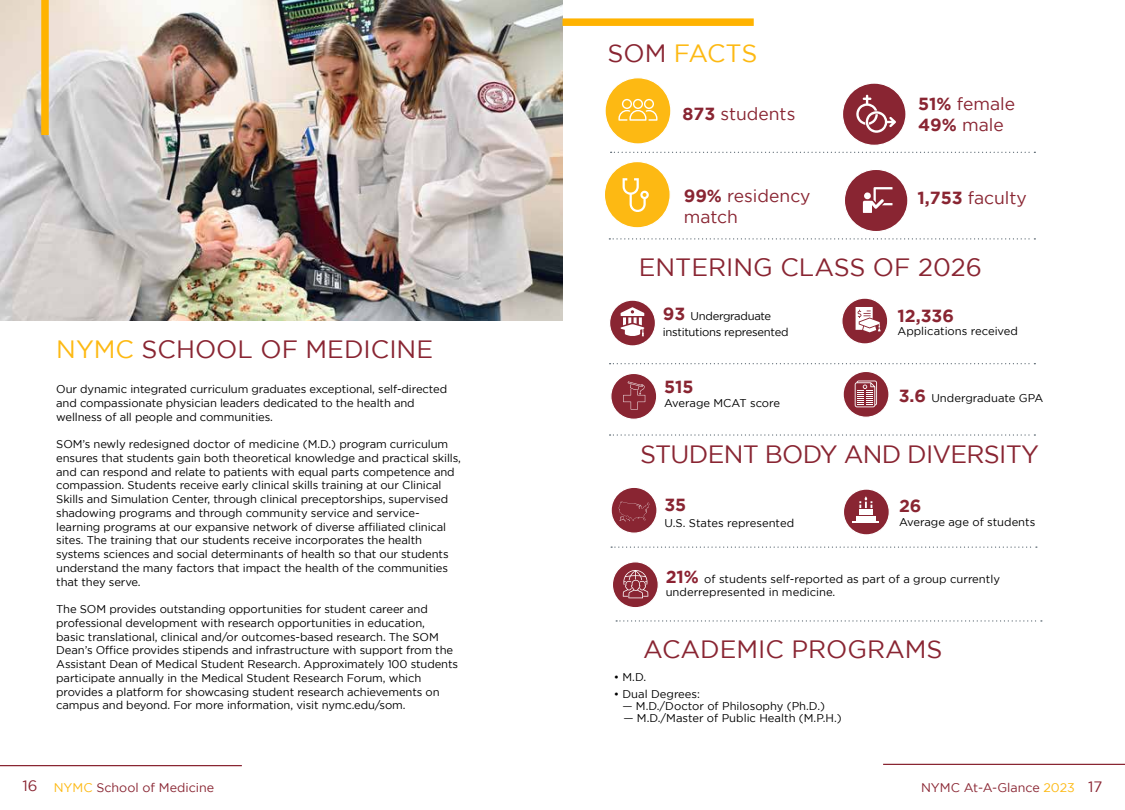
<style>
.page{position:relative;width:1125px;height:810px;background:#fff}
.page>*{position:absolute;margin:0;border:0;box-sizing:border-box;transform-origin:0 0}
.t1{font:25px "Gotham";color:#892532}
.t2{font:25px "Gotham";letter-spacing:-.03em;color:#892532}
.t3{font:25px "Gotham";letter-spacing:-.01em;color:#fdb913}
.t4{font:17.5px/21px "Gotham";color:#892532}
.t5{font:700 17.5px "Gotham";color:#892532}
.t6{font:12.5px "Gotham";color:#892532}
.t7{font:11.25px/13.8px "Gotham";letter-spacing:-.01em;color:#000}
.s1{color:#892532}
.s2{font-weight:700}
.s3{color:#fdb913}
.s4{font-weight:700;font-size:17.5px;color:#892532}
.s5{font-weight:700;font-size:17.5px;color:#8c2232}
.s6{font-size:15px}
</style>
<div class="page">
<hr style="left:0;top:765px;width:242px;height:1px;background:#892532">
<hr style="left:883px;top:764px;width:242px;height:1px;background:#892532">
<img style="left:0;top:0;width:562px;height:321px">
<div style="left:41px;top:0;width:8px;height:135px;background:#ffb300"></div>
<div style="left:605px;top:78px;width:66px;height:66px;background:#fdb913;border-radius:50%"></div>
<div style="left:604px;top:77px;width:68px;height:68px;border:1px solid #fff;border-radius:50%"></div>
<svg style="left:618px;top:99px;width:40px;height:22px"></svg>
<div style="left:842px;top:83px;width:64px;height:62px;background:#892532;border-radius:50%"></div>
<div style="left:842px;top:82px;width:65px;height:64px;border:1px solid #fff;border-radius:50%"></div>
<div style="left:562px;top:18px;width:192px;height:8px;background:#ffb300"></div>
<div style="left:604px;top:162px;width:66px;height:66px;background:#fdb913;border-radius:50%"></div>
<div style="left:604px;top:161px;width:67px;height:67px;border:1px solid #fff;border-radius:50%"></div>
<div style="left:610px;top:300px;width:45px;height:46px;background:#892532;border-radius:50%"></div>
<div style="left:609px;top:300px;width:47px;height:47px;border:1px solid #fff;border-radius:50%"></div>
<svg style="left:620px;top:307px;width:24px;height:29px"></svg>
<svg style="left:611px;top:152px;width:424px;height:1px"></svg>
<svg style="left:609px;top:238px;width:426px;height:2px"></svg>
<svg style="left:610px;top:363px;width:425px;height:1px"></svg>
<svg style="left:610px;top:434px;width:425px;height:2px"></svg>
<svg style="left:856px;top:95px;width:40px;height:38px"></svg>
<svg style="left:623px;top:178px;width:26px;height:34px"></svg>
<div style="left:842px;top:298px;width:46px;height:46px;background:#892532;border-radius:50%"></div>
<div style="left:841px;top:297px;width:47px;height:48px;border:1px solid #fff;border-radius:50%"></div>
<svg style="left:856px;top:307px;width:25px;height:25px"></svg>
<div style="left:611px;top:373px;width:46px;height:46px;background:#892532;border-radius:50%"></div>
<div style="left:610px;top:373px;width:47px;height:47px;border:1px solid #fff;border-radius:50%"></div>
<svg style="left:843px;top:371px;width:46px;height:46px"></svg>
<div style="left:842px;top:371px;width:48px;height:47px;border:1px solid #fff;border-radius:50%"></div>
<div style="left:611px;top:487px;width:46px;height:46px;background:#892532;border-radius:50%"></div>
<div style="left:611px;top:487px;width:47px;height:47px;border:1px solid #fff;border-radius:50%"></div>
<svg style="left:611px;top:547px;width:426px;height:1px"></svg>
<svg style="left:616px;top:620px;width:426px;height:2px"></svg>
<div style="left:843px;top:489px;width:46px;height:46px;background:#892532;border-radius:50%"></div>
<div style="left:843px;top:488px;width:47px;height:48px;border:1px solid #fff;border-radius:50%"></div>
<div style="left:612px;top:562px;width:46px;height:46px;background:#892532;border-radius:50%"></div>
<div style="left:612px;top:561px;width:47px;height:47px;border:1px solid #fff;border-radius:50%"></div>
<svg style="left:855px;top:381px;width:22px;height:26px"></svg>
<svg style="left:623px;top:381px;width:22px;height:29px"></svg>
<svg style="left:619px;top:502px;width:31px;height:19px"></svg>
<svg style="left:623px;top:570px;width:25px;height:28px"></svg>
<hr style="left:852px;top:521px;width:27px;height:2px;background:#fff">
<div style="left:859px;top:510px;width:14px;height:5px;background:#fff"></div>
<div style="left:856px;top:516px;width:20px;height:5px;background:#fff"></div>
<svg style="left:859px;top:496px;width:13px;height:12px"></svg>
<div style="left:844px;top:169px;width:64px;height:63px;background:#892532;border-radius:50%"></div>
<div style="left:844px;top:169px;width:65px;height:63px;border:1px solid #fff;border-radius:50%"></div>
<svg style="left:863px;top:187px;width:30px;height:26px"></svg>
<h1 class="t3" style="left:608px;top:39px;width:151px"><span class="s1">SOM</span> FACTS</h1>
<h2 class="t4" style="left:682px;top:103px;width:114px"><span class="s2">873</span> students</h2>
<h2 class="t4" style="left:918px;top:93px;width:99px"><span class="s2">51%</span> female<br><span class="s2">49%</span> male</h2>
<h2 class="t4" style="left:684px;top:185px;width:128px"><span class="s2">99%</span> residency match</h2>
<h2 class="t4" style="left:918px;top:187px;width:111px"><span class="s2">1,753</span> faculty</h2>
<h1 class="t1" style="left:639px;top:254px;width:345px">ENTERING CLASS OF 2026</h1>
<h1 class="t1" style="left:56px;top:336px;width:378px"><span class="s3">NYMC</span> SCHOOL OF MEDICINE</h1>
<p class="t7" style="left:56px;top:382px;width:392px">Our dynamic integrated curriculum graduates exceptional, self-directed and compassionate physician leaders dedicated to the health and wellness of all people and communities.</p>
<p class="t7" style="left:56px;top:437px;width:406px">SOM’s newly redesigned doctor of medicine (M.D.) program curriculum ensures that students gain both theoretical knowledge and practical skills, and can respond and relate to patients with equal parts competence and compassion. Students receive early clinical skills training at our Clinical Skills and Simulation Center, through clinical preceptorships, supervised shadowing programs and through community service and service&shy;learning programs at our expansive network of diverse affiliated clinical sites. The training that our students receive incorporates the health systems sciences and social determinants of health so that our students understand the many factors that impact the health of the communities that they serve.</p>
<p class="t7" style="left:56px;top:602px;width:403px">The SOM provides outstanding opportunities for student career and professional development with research opportunities in education,<br>basic translational, clinical and/or outcomes-based research. The SOM Dean’s Office provides stipends and infrastructure with support from the Assistant Dean of Medical Student Research. Approximately 100 students participate annually in the Medical Student Research Forum, which provides a platform for showcasing student research achievements on campus and beyond. For more information, visit nymc.edu/som.</p>
<p class="t7" style="left:663px;top:308px;width:127px;line-height:16.2px"><span class="s4">93</span> Undergraduate institutions represented</p>
<h2 class="t5" style="left:898px;top:305px;width:58px">12,336</h2>
<p class="t7" style="left:898px;top:324px;width:122px">Applications received</p>
<h2 class="t5" style="left:664px;top:377px;width:31px">515</h2>
<p class="t7" style="left:664px;top:396px;width:118px">Average MCAT score</p>
<p class="t7" style="left:899px;top:390px;width:146px"><span class="s4">3.6</span> Undergraduate GPA</p>
<h1 class="t2" style="left:640px;top:441px;width:400px">STUDENT BODY AND DIVERSITY</h1>
<h2 class="t5" style="left:664px;top:495px;width:23px">35</h2>
<p class="t7" style="left:664px;top:516px;width:131px">U.S. States represented</p>
<h2 class="t5" style="left:899px;top:496px;width:24px">26</h2>
<p class="t7" style="left:899px;top:515px;width:138px">Average age of students</p>
<p class="t7" style="left:666px;top:572px;width:336px"><span class="s5">21%</span> of students self-reported as part of a group currently underrepresented in medicine.</p>
<h1 class="t1" style="left:643px;top:636px;width:301px">ACADEMIC PROGRAMS</h1>
<p class="t7" style="left:614px;top:670px;width:34px">• M.D.</p>
<p class="t7" style="left:614px;top:687px;width:88px">• Dual Degrees:</p>
<p class="t7" style="left:623px;top:699px;width:204px">— M.D./Doctor of Philosophy (Ph.D.)</p>
<p class="t7" style="left:623px;top:711px;width:220px">— M.D./Master of Public Health (M.P.H.)</p>
<p class="t6" style="left:23px;top:780px;width:193px"><span class="s6">16</span> <span class="s3">NYMC</span> School of Medicine</p>
<p class="t6" style="left:921px;top:780px;width:183px">NYMC At-A-Glance <span class="s3">2023</span> <span class="s6">17</span></p>
</div>
